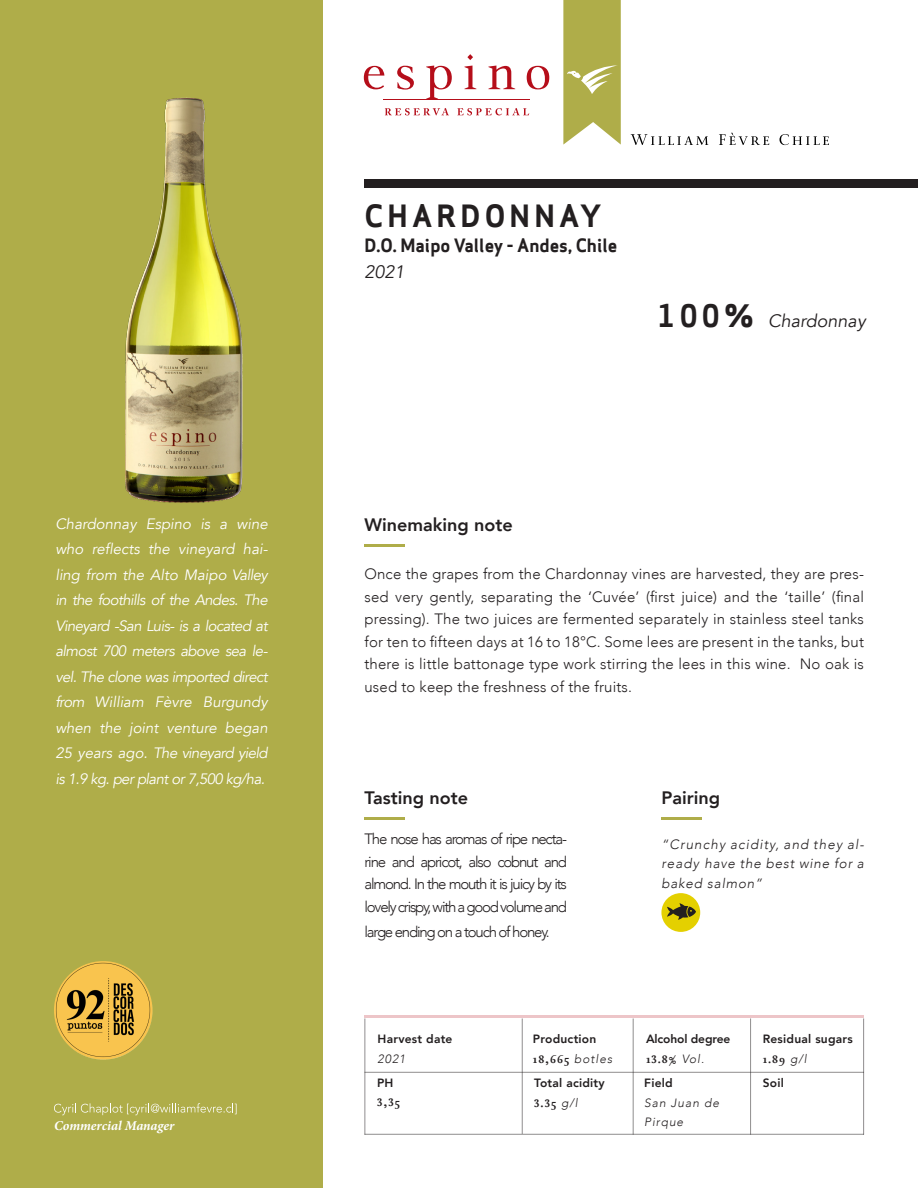
<style>
.page{position:relative;width:918px;height:1188px;background:#fff}
.page>*{position:absolute;margin:0;border:0;box-sizing:border-box;transform-origin:0 0}
.t1{font:700 30px "Apex Sans";letter-spacing:.14em;color:#231f20}
.t2{font:800 18px "Avenir";color:#231f20}
.t3{font:700 18px "Apex Sans";color:#231f20}
.t4{font:italic 18px "Avenir";color:#231f20}
.t5{font:300 15px/22.5px "Avenir";letter-spacing:-.08em;color:#231f20;text-align:justify}
.t6{font:italic 15px/25.5px "Avenir";letter-spacing:-.04em;color:#fff;text-align:justify}
.t7{font:italic 300 13.5px/19.5px "Avenir";letter-spacing:.06em;color:#231f20;text-align:justify}
.t8{font:italic 700 13.5px "Minion Pro";letter-spacing:-.005em;color:#fff}
.t9{font:800 12px "Avenir";letter-spacing:.02em;color:#231f20}
.t10{font:700 12px "Australis";letter-spacing:.08em;color:#231f20}
.t11{font:italic 300 12px "Avenir";letter-spacing:.08em;color:#231f20}
.t12{font:800 12px "Avenir";letter-spacing:-.01em;color:#231f20}
.s1{font-family:"Apex Sans";font-weight:700;font-style:normal;font-size:30.3px}
.s2{font-family:"Avenir";font-weight:300;font-style:italic}
</style>
<div class="page">
<svg style="left:563px;top:0;width:58px;height:145px;background:#b9b761"></svg>
<div style="left:0;top:0;width:322px;height:1188px;background:#afad49"></div>
<div style="left:365px;top:179px;width:553px;height:9px;background:#231f20"></div>
<hr style="left:365px;top:1015px;width:499px;height:3px;background:#b50e1a">
<hr style="left:365px;top:544px;width:40px;height:3px;background:#afad49">
<hr style="left:365px;top:817px;width:40px;height:3px;background:#afad49">
<hr style="left:661px;top:817px;width:41px;height:3px;background:#afad49">
<hr style="left:522px;top:1018px;width:1px;height:116px;background:#231f20">
<hr style="left:365px;top:1072px;width:499px;height:1px;background:#231f20">
<hr style="left:365px;top:1134px;width:499px;height:1px;background:#231f20">
<hr style="left:633px;top:1018px;width:1px;height:117px;background:#231f20">
<hr style="left:750px;top:1018px;width:1px;height:117px;background:#231f20">
<hr style="left:863px;top:1018px;width:1px;height:117px;background:#231f20">
<hr style="left:365px;top:1018px;width:1px;height:117px;background:#231f20">
<svg style="left:364px;top:66px;width:20px;height:23px"></svg>
<svg style="left:397px;top:66px;width:17px;height:24px"></svg>
<svg style="left:426px;top:66px;width:26px;height:33px"></svg>
<svg style="left:464px;top:54px;width:12px;height:35px"></svg>
<svg style="left:488px;top:66px;width:27px;height:23px"></svg>
<svg style="left:527px;top:66px;width:22px;height:23px"></svg>
<hr style="left:384px;top:99px;width:146px;height:1px;background:#b50e1a">
<svg style="left:385px;top:108px;width:64px;height:7px"></svg>
<svg style="left:457px;top:108px;width:72px;height:7px"></svg>
<svg style="left:631px;top:134px;width:78px;height:11px"></svg>
<svg style="left:719px;top:133px;width:50px;height:12px"></svg>
<svg style="left:780px;top:134px;width:49px;height:11px"></svg>
<svg style="left:54px;top:1103px;width:183px;height:12px"></svg>
<img style="left:125px;top:97px;width:118px;height:406px">
<div style="left:661px;top:893px;width:39px;height:39px;background:#e4d000;border-radius:50%"></div>
<svg style="left:667px;top:903px;width:29px;height:17px"></svg>
<img style="left:54px;top:961px;width:99px;height:99px;border-radius:49px">
<p class="t1" style="left:365px;top:196px;width:239px">CHARDONNAY</p>
<p class="t3" style="left:365px;top:234px;width:254px">D.O. Maipo Valley - Andes, Chile</p>
<p class="t4" style="left:365px;top:261px;width:42px">2021</p>
<p class="t4" style="left:658px;top:310px;width:210px"><span class="s1">100%</span> Chardonnay</p>
<p class="t6" style="left:55px;top:511px;width:214px">Chardonnay Espino is a wine who reflects the vineyard hai&shy;ling from the Alto Maipo Valley in the foothills of the Andes. The Vineyard -San Luis- is a located at almost 700 meters above sea le&shy;vel. The clone was imported direct from William Fèvre Burgundy when the joint venture began 25 years ago. The vineyard yield is 1.9 kg. per plant or 7,500 kg/ha.</p>
<p class="t2" style="left:365px;top:511px;width:150px">Winemaking note</p>
<p class="t5" style="left:365px;top:563px;width:501px">Once the grapes from the Chardonnay vines are harvested, they are pres&shy;sed very gently, separating the ‘Cuvée’ (first juice) and the ‘taille’ (final pressing). The two juices are fermented separately in stainless steel tanks for ten to fifteen days at 16 to 18°C. Some lees are present in the tanks, but there is little battonage type work stirring the lees in this wine. No oak is used to keep the freshness of the fruits.</p>
<p class="t8" style="left:54px;top:1117px;width:122px">Commercial Manager</p>
<p class="t2" style="left:365px;top:783px;width:105px">Tasting note</p>
<p class="t5" style="left:365px;top:828px;width:204px">The nose has aromas of ripe necta&shy;rine and apricot, also cobnut and almond. In the mouth it is juicy by its lovely crispy, with a good volume and</p>
<p class="t5" style="left:365px;top:921px;width:187px">large ending on a touch of honey.</p>
<p class="t2" style="left:661px;top:783px;width:60px">Pairing</p>
<p class="t7" style="left:661px;top:834px;width:204px">“Crunchy acidity, and they al&shy;ready have the best wine for a baked salmon”</p>
<p class="t9" style="left:378px;top:1029px;width:76px">Harvest date</p>
<p class="t11" style="left:378px;top:1051px;width:29px">2021</p>
<p class="t9" style="left:377px;top:1073px;width:18px">PH</p>
<p class="t10" style="left:377px;top:1097px;width:24px">3,35</p>
<p class="t9" style="left:533px;top:1029px;width:65px">Production</p>
<p class="t10" style="left:533px;top:1053px;width:81px">18,665 <span class="s2">botles</span></p>
<p class="t9" style="left:534px;top:1074px;width:72px">Total acidity</p>
<p class="t10" style="left:534px;top:1098px;width:45px">3.35 <span class="s2">g/l</span></p>
<p class="t12" style="left:646px;top:1029px;width:86px">Alcohol degree</p>
<p class="t10" style="left:646px;top:1053px;width:60px">13.8% <span class="s2">Vol.</span></p>
<p class="t9" style="left:644px;top:1074px;width:30px">Field</p>
<p class="t11" style="left:644px;top:1096px;width:76px">San Juan de</p>
<p class="t11" style="left:644px;top:1115px;width:41px">Pirque</p>
<p class="t9" style="left:763px;top:1029px;width:92px">Residual sugars</p>
<p class="t10" style="left:763px;top:1053px;width:46px">1.89 <span class="s2">g/l</span></p>
<p class="t9" style="left:763px;top:1074px;width:23px">Soil</p>
</div>
